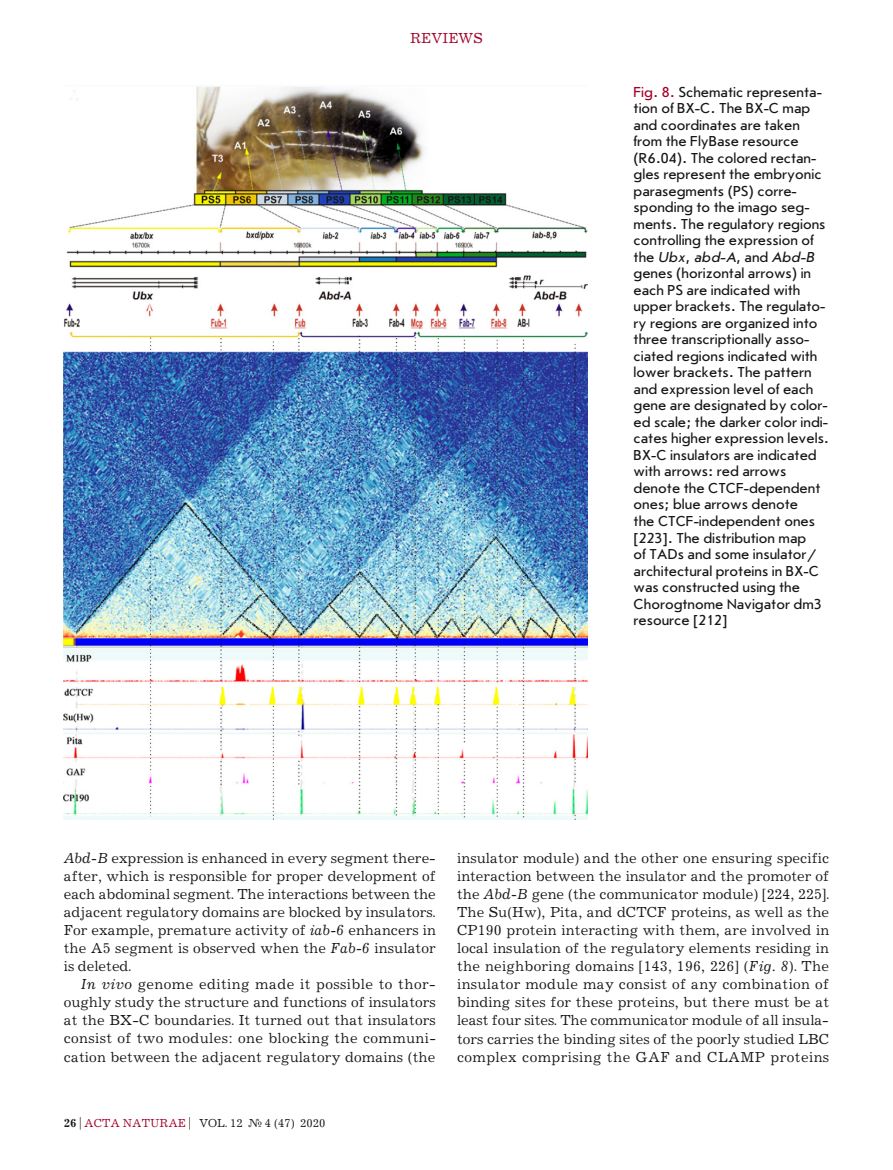
<style>
.page{position:relative;width:893px;height:1170px;background:#fff}
.page>*{position:absolute;margin:0;border:0;box-sizing:border-box;transform-origin:0 0}
.t1{font:15px/18.1px "Journal C";letter-spacing:.01em;color:#181716;text-align:justify}
.t2{font:15px/16.5px "Journal Sans C";color:#181716}
.t3{font:15px "Journal C";color:#a4002a}
.t4{font:12px "Journal C";color:#181716}
.s1{color:#a4002a}
.s2{font-style:italic}
.s3{font-weight:700}
</style>
<div class="page">
<img style="left:64px;top:85px;width:524px;height:734px">
<p class="t3" style="left:410px;top:31px;width:74px">REVIEWS</p>
<p class="t2" style="left:634px;top:84px;width:197px"><span class="s1">Fig. 8.</span> Schematic representa&shy;tion of BX-C. The BX-C map and coordinates are taken from the FlyBase resource (R6.04). The colored rectan&shy;gles represent the embryonic parasegments (PS) corre&shy;sponding to the imago seg&shy;ments. The regulatory regions controlling the expression of the <span class="s2">Ubx</span>, <span class="s2">abd-A</span>, and <span class="s2">Abd-B </span>genes (horizontal arrows) in each PS are indicated with upper brackets. The regulato&shy;ry regions are organized into three transcriptionally asso&shy;ciated regions indicated with lower brackets. The pattern and expression level of each gene are designated by color&shy;ed scale; the darker color indi&shy;cates higher expression levels.<br>BX-C insulators are indicated with arrows: red arrows denote the CTCF-dependent ones; blue arrows denote<br>the CTCF-independent ones [223]. The distribution map<br>of TADs and some insulator/ architectural proteins in BX-C was constructed using the<br>Chorogtnome Navigator dm3 resource [212]</p>
<p class="t1" style="left:64px;top:849px;width:374px"><span class="s2">Abd-B</span> expression is enhanced in every segment there&shy;after, which is responsible for proper development of each abdominal segment. The interactions between the adjacent regulatory domains are blocked by insulators.<br>For example, premature activity of <span class="s2">iab-6</span> enhancers in the A5 segment is observed when the <span class="s2">Fab-6</span> insulator is deleted.</p>
<p class="t1" style="left:64px;top:975px;width:374px;text-indent:17px"><span class="s2">In vivo</span> genome editing made it possible to thor&shy;oughly study the structure and functions of insulators at the BX-C boundaries. It turned out that insulators consist of two modules: one blocking the communi&shy;cation between the adjacent regulatory domains (the</p>
<p class="t4" style="left:64px;top:1116px;width:263px"><span class="s3">26</span> | <span class="s1">ACTA NATURAE</span> | VOL. 12 № 4 (47) 2020</p>
<p class="t1" style="left:457px;top:849px;width:374px">insulator module) and the other one ensuring specific interaction between the insulator and the promoter of the <span class="s2">Abd-B</span> gene (the communicator module) [224, 225].<br>The Su(Hw), Pita, and dCTCF proteins, as well as the CP190 protein interacting with them, are involved in local insulation of the regulatory elements residing in the neighboring domains [143, 196, 226] (<span class="s2">Fig. 8</span>). The insulator module may consist of any combination of binding sites for these proteins, but there must be at least four sites. The communicator module of all insula&shy;tors carries the binding sites of the poorly studied LBC complex comprising the GAF and CLAMP proteins</p>
</div>
